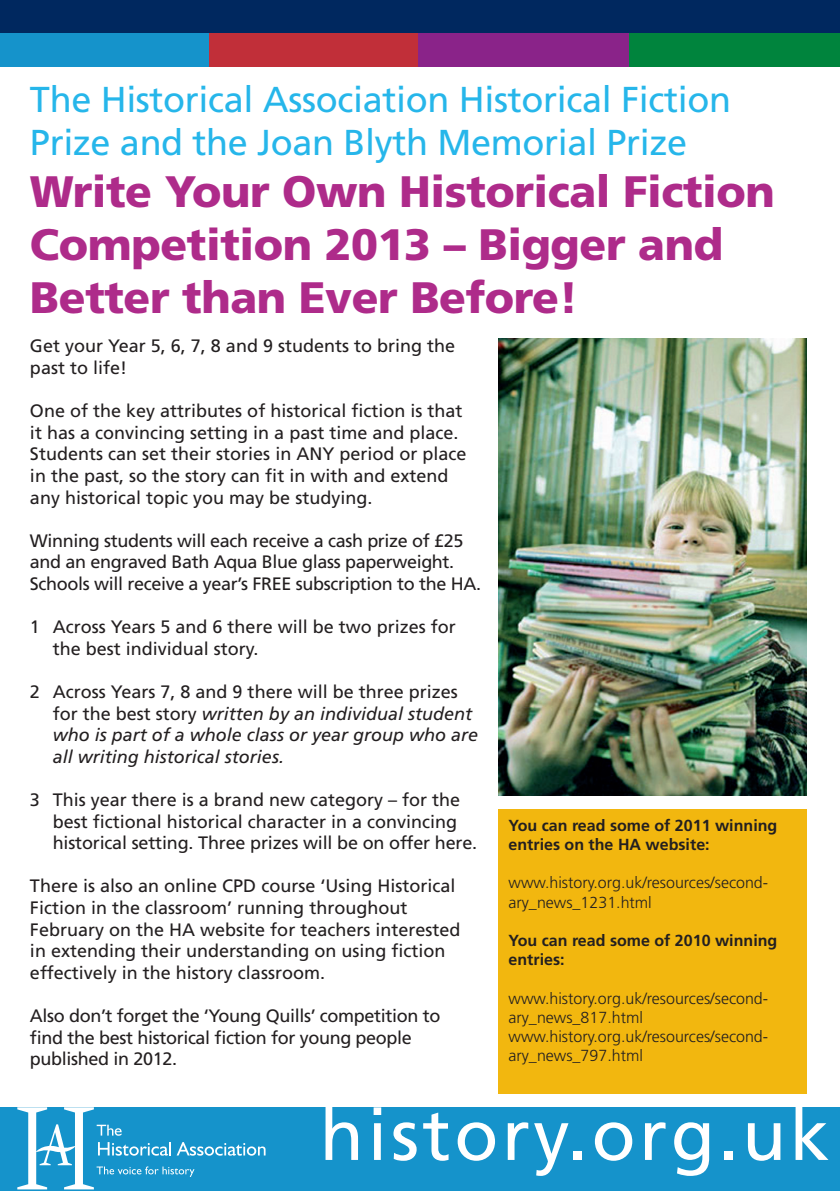
<style>
.page{position:relative;width:840px;height:1191px;background:#fff}
.page>*{position:absolute;margin:0;border:0;box-sizing:border-box;transform-origin:0 0}
.t1{font:72px "Frutiger LT Std";letter-spacing:.05em;color:#fff}
.t2{font:900 44px/52.8px "Frutiger LT Std";letter-spacing:-.01em;color:#ae2b8a}
.t3{font:36px/43.2px "Frutiger LT Std";letter-spacing:-.01em;color:#26b6ea}
.Body_text{font:18px/21.6px "Frutiger LT Std";color:#231f20}
.Body_text-2{font:18px/21.6px "Frutiger LT Std";letter-spacing:-.02em;color:#231f20}
.Body_text-3{font:italic 18px/21.6px "Frutiger LT Std";color:#231f20}
.Body_text-4{font:300 16px/19.2px "Frutiger LT Std";color:#231f20}
.Body_text-5{font:700 16px/19.2px "Frutiger LT Std";color:#231f20}
.s1{font-style:normal}
</style>
<div class="page">
<div style="left:498px;top:809px;width:308px;height:284px;background:#f2b70f"></div>
<div style="left:0;top:0;width:839px;height:34px;background:#00285f"></div>
<div style="left:208px;top:33px;width:210px;height:33px;background:#c12f39"></div>
<div style="left:0;top:33px;width:208px;height:33px;background:#1593cb"></div>
<div style="left:628px;top:33px;width:211px;height:33px;background:#00843d"></div>
<div style="left:418px;top:33px;width:210px;height:33px;background:#8a2389"></div>
<div style="left:0;top:1107px;width:839px;height:84px;background:#1593cb"></div>
<svg style="left:17px;top:1107px;width:248px;height:82px"></svg>
<img style="left:498px;top:339px;width:308px;height:456px">
<p class="t3" style="left:30px;top:78px;width:702px">The Historical Association Historical Fiction<br>Prize and the Joan Blyth Memorial Prize</p>
<p class="t2" style="left:30px;top:165px;width:746px">Write Your Own Historical Fiction<br>Competition 2013 – Bigger and<br>Better than Ever Before!</p>
<p class="Body_text" style="left:30px;top:335px;width:426px">Get your Year 5, 6, 7, 8 and 9 students to bring the past to life!</p>
<p class="Body_text" style="left:30px;top:400px;width:438px">One of the key attributes of historical fiction is that it has a convincing setting in a past time and place.<br>Students can set their stories in ANY period or place in the past, so the story can fit in with and extend any historical topic you may be studying.</p>
<p class="Body_text-2" style="left:30px;top:530px;width:452px">Winning students will each receive a cash prize of £25 and an engraved Bath Aqua Blue glass paperweight.<br>Schools will receive a year’s FREE subscription to the HA.</p>
<p class="Body_text" style="left:53px;top:616px;width:404px;text-indent:-23px">1 Across Years 5 and 6 there will be two prizes for the best individual story.</p>
<p class="Body_text-3" style="left:53px;top:681px;width:427px;text-indent:-23px"><span class="s1">2 Across Years 7, 8 and 9 there will be three prizes for the best story</span> written by an individual student who is part of a whole class or year group who are all writing historical stories.</p>
<p class="Body_text" style="left:53px;top:789px;width:426px;text-indent:-23px">3 This year there is a brand new category – for the best fictional historical character in a convincing historical setting. Three prizes will be on offer here.</p>
<p class="Body_text" style="left:30px;top:875px;width:432px">There is also an online CPD course ‘Using Historical Fiction in the classroom’ running throughout February on the HA website for teachers interested in extending their understanding on using fiction effectively in the history classroom.</p>
<p class="Body_text-2" style="left:30px;top:1005px;width:411px">Also don’t forget the ‘Young Quills’ competition to find the best historical fiction for young people published in 2012.</p>
<p class="Body_text-5" style="left:508px;top:815px;width:270px">You can read some of 2011 winning entries on the HA website:</p>
<p class="Body_text-4" style="left:508px;top:873px;width:261px">www.history.org.uk/resources/second&shy;ary_news_1231.html</p>
<p class="Body_text-5" style="left:508px;top:931px;width:270px">You can read some of 2010 winning entries:</p>
<p class="Body_text-4" style="left:508px;top:988px;width:261px">www.history.org.uk/resources/second&shy;ary_news_817.html</p>
<p class="Body_text-4" style="left:508px;top:1027px;width:261px">www.history.org.uk/resources/second&shy;ary_news_797.html</p>
<p class="t1" style="left:319px;top:1092px;width:511px">history.org.uk</p>
</div>
